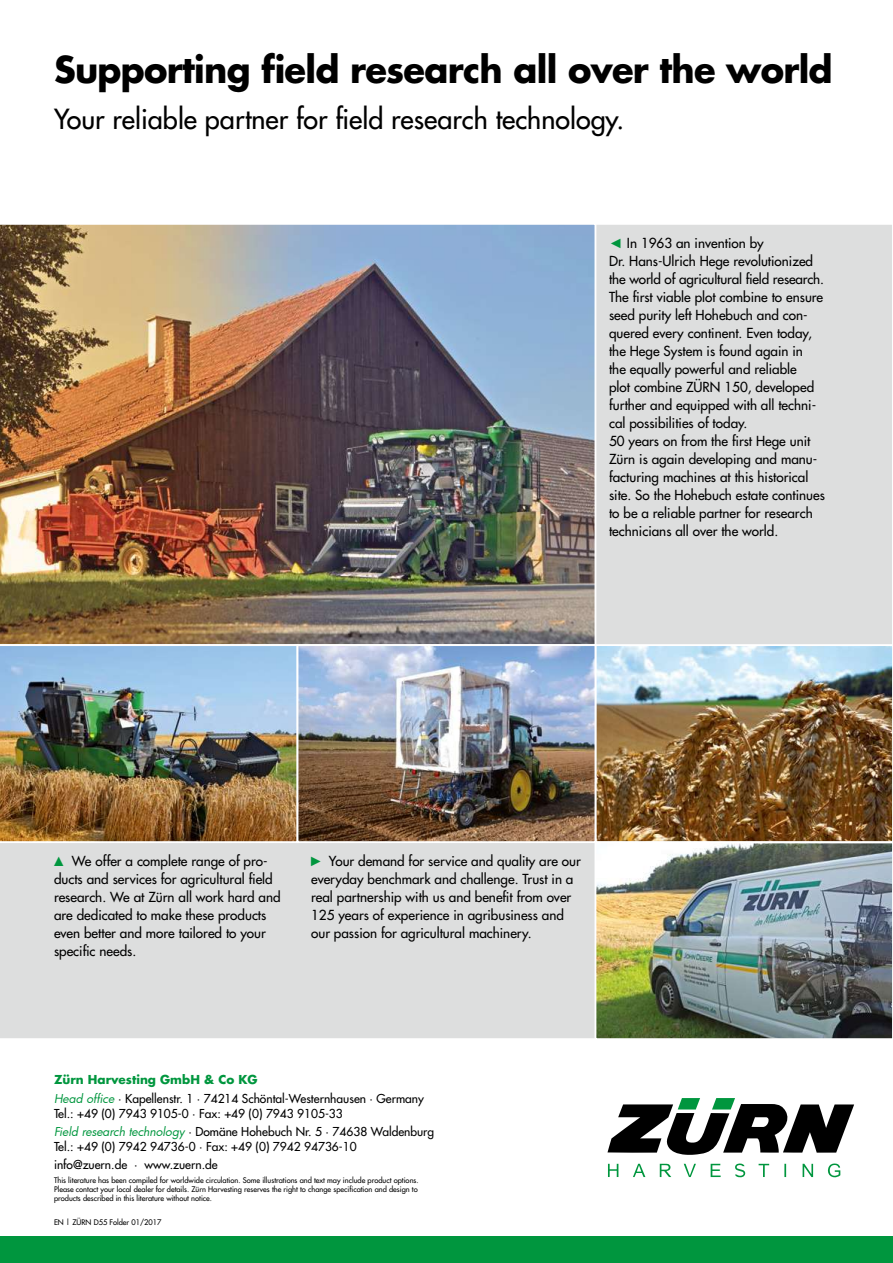
<style>
.page{position:relative;width:893px;height:1263px;background:#fff}
.page>*{position:absolute;margin:0;border:0;box-sizing:border-box;transform-origin:0 0}
.t1{font:700 36px "Futura";letter-spacing:-.02em;color:#000}
.t2{font:27px "Futura";color:#000}
.t3{font:13.5px/18px "Futura";color:#000}
.t4{font:12px/18.6px "Futura";color:#000}
.t5{font:7.5px/9px "Futura";color:#000;text-align:justify}
.s1{font-family:"Arial Narrow";color:#00963e}
.s2{font-weight:700;color:#00963e}
.s3{font-style:italic;color:#00963e}
</style>
<div class="page">
<div style="left:0;top:1236px;width:893px;height:27px;background:#00963e"></div>
<div style="left:0;top:225px;width:892px;height:813px;background:#dddede"></div>
<img style="left:300px;top:647px;width:293px;height:193px">
<img style="left:0;top:224px;width:596px;height:420px">
<img style="left:0;top:644px;width:297px;height:199px">
<img style="left:596px;top:644px;width:297px;height:197px">
<img style="left:594px;top:841px;width:299px;height:198px">
<div style="left:297px;top:644px;width:299px;height:199px;border:2px solid #fff"></div>
<svg style="left:607px;top:1098px;width:247px;height:57px"></svg>
<svg style="left:660px;top:1164px;width:11px;height:13px"></svg>
<svg style="left:803px;top:1164px;width:10px;height:13px"></svg>
<svg style="left:828px;top:1163px;width:12px;height:14px"></svg>
<svg style="left:711px;top:1164px;width:10px;height:13px"></svg>
<svg style="left:608px;top:1164px;width:10px;height:13px"></svg>
<svg style="left:735px;top:1163px;width:10px;height:14px"></svg>
<svg style="left:633px;top:1164px;width:12px;height:13px"></svg>
<svg style="left:684px;top:1164px;width:12px;height:13px"></svg>
<svg style="left:759px;top:1164px;width:10px;height:13px"></svg>
<svg style="left:784px;top:1164px;width:2px;height:13px"></svg>
<h1 class="t1" style="left:54px;top:44px;width:780px">Supporting field research all over the world</h1>
<h2 class="t2" style="left:54px;top:101px;width:572px">Your reliable partner for field research technology.</h2>
<p class="t3" style="left:609px;top:234px;width:217px"><span class="s1">◄</span> In 1963 an invention by<br>Dr. Hans-Ulrich Hege revolutionized the world of agricultural field research.<br>The first viable plot combine to ensure seed purity left Hohebuch and con&shy;quered every continent. Even today, the Hege System is found again in<br>the equally powerful and reliable<br>plot combine ZÜRN 150, developed further and equipped with all techni&shy;cal possibilities of today.<br>50 years on from the first Hege unit Zürn is again developing and manu&shy;facturing machines at this historical site. So the Hohebuch estate continues to be a reliable partner for research technicians all over the world.</p>
<p class="t3" style="left:54px;top:852px;width:228px"><span class="s1">▲</span> We offer a complete range of pro&shy;ducts and services for agricultural field research. We at Zürn all work hard and are dedicated to make these products even better and more tailored to your specific needs.</p>
<p class="t3" style="left:311px;top:852px;width:271px"><span class="s1">►</span> Your demand for service and quality are our everyday benchmark and challenge. Trust in a real partnership with us and benefit from over 125 years of experience in agribusiness and our passion for agricultural machinery.</p>
<p class="t4" style="left:54px;top:1071px;width:371px"><span class="s2">Zürn Harvesting GmbH &amp; Co KG<br></span><span class="s3">Head office</span> · Kapellenstr. 1 · 74214 Schöntal-Westernhausen · Germany</p>
<p class="t4" style="left:54px;top:1104px;width:382px">Tel.: +49 (0) 7943 9105-0 · Fax: +49 (0) 7943 9105-33<br><span class="s3">Field research technology</span> · Domäne Hohebuch Nr. 5 · 74638 Waldenburg</p>
<p class="t4" style="left:54px;top:1137px;width:304px">Tel.: +49 (0) 7942 94736-0 · Fax: +49 (0) 7942 94736-10 info@zuern.de · www.zuern.de</p>
<p class="t5" style="left:54px;top:1175px;width:366px">This literature has been compiled for worldwide circulation. Some illustrations and text may include product options.<br>Please contact your local dealer for details. Zürn Harvesting reserves the right to change specification and design to products described in this literature without notice.</p>
<p class="t5" style="left:54px;top:1218px;width:109px">EN | ZÜRN D55 Folder 01/2017</p>
</div>
